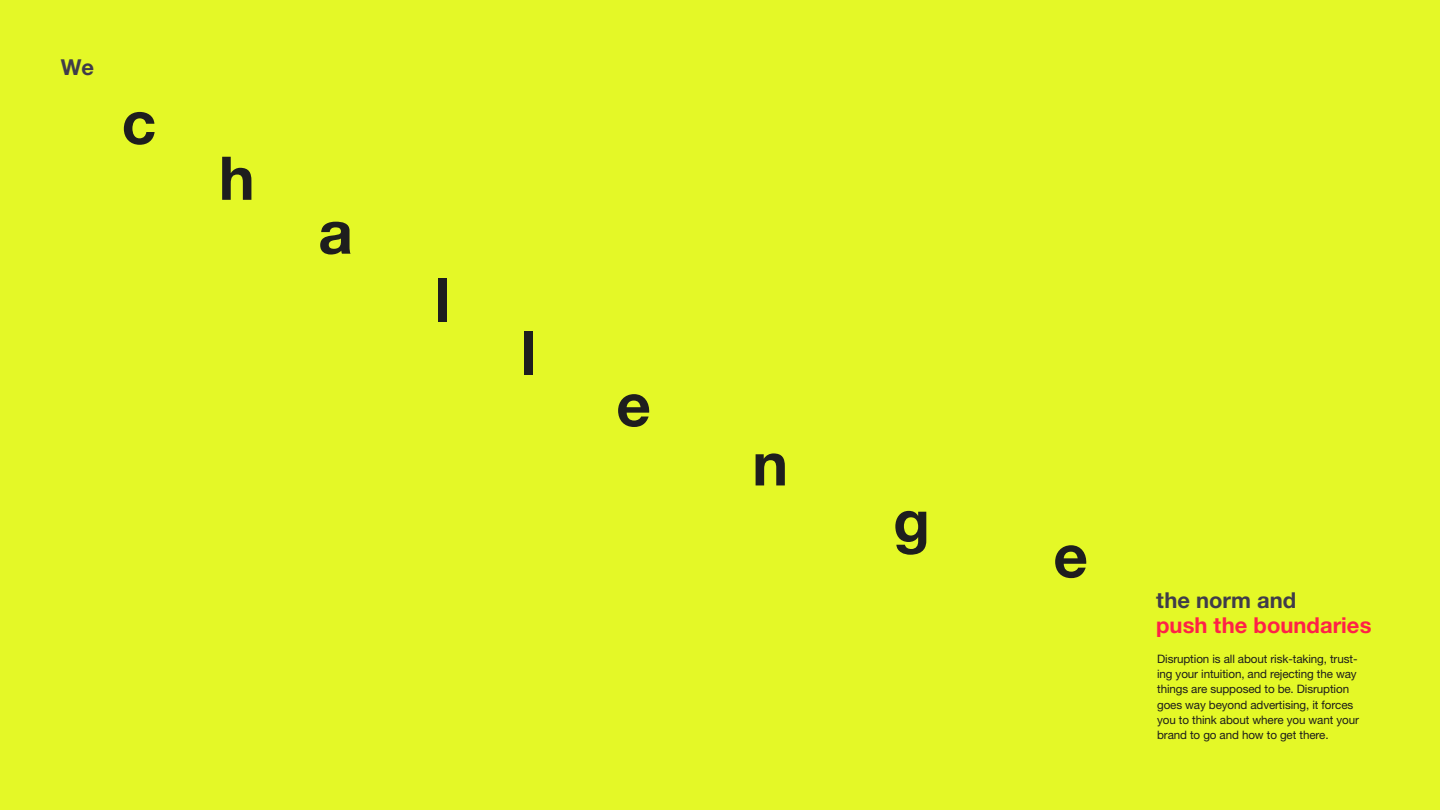
<style>
.page{position:relative;width:1440px;height:810px;background:#e4f827}
.page>*{position:absolute;margin:0;border:0;box-sizing:border-box;transform-origin:0 0}
.t1{font:700 60.3px "Helvetica Neue LT Std";color:#1e1e1e}
.t2{font:700 21.98px/24.8px "Helvetica Neue LT Std";color:#ff2147}
.t3{font:700 21.98px "Helvetica Neue LT Std";color:#3f3c4a}
.t4{font:11.62px/15.2px "Helvetica Neue LT Std";letter-spacing:-.01em;color:#1d1d1b}
.s1{color:#3f3c4a}
</style>
<div class="page">
<p class="t3" style="left:61px;top:53px;width:35px">We</p>
<p class="t1" style="left:122px;top:85px;width:36px">c</p>
<p class="t1" style="left:219px;top:141px;width:37px">h</p>
<p class="t1" style="left:318px;top:195px;width:36px">a</p>
<p class="t1" style="left:434px;top:263px;width:17px">l</p>
<p class="t1" style="left:521px;top:316px;width:17px">l</p>
<p class="t1" style="left:616px;top:367px;width:36px">e</p>
<p class="t1" style="left:752px;top:427px;width:37px">n</p>
<p class="t1" style="left:893px;top:484px;width:38px">g</p>
<p class="t1" style="left:1053px;top:518px;width:36px">e</p>
<p class="t2" style="left:1156px;top:587px;width:217px"><span class="s1">the norm and<br></span>push the boundaries</p>
<p class="t4" style="left:1157px;top:651px;width:203px">Disruption is all about risk-taking, trust&shy;ing your intuition, and rejecting the way things are supposed to be. Disruption goes way beyond advertising, it forces you to think about where you want your brand to go and how to get there.</p>
</div>
